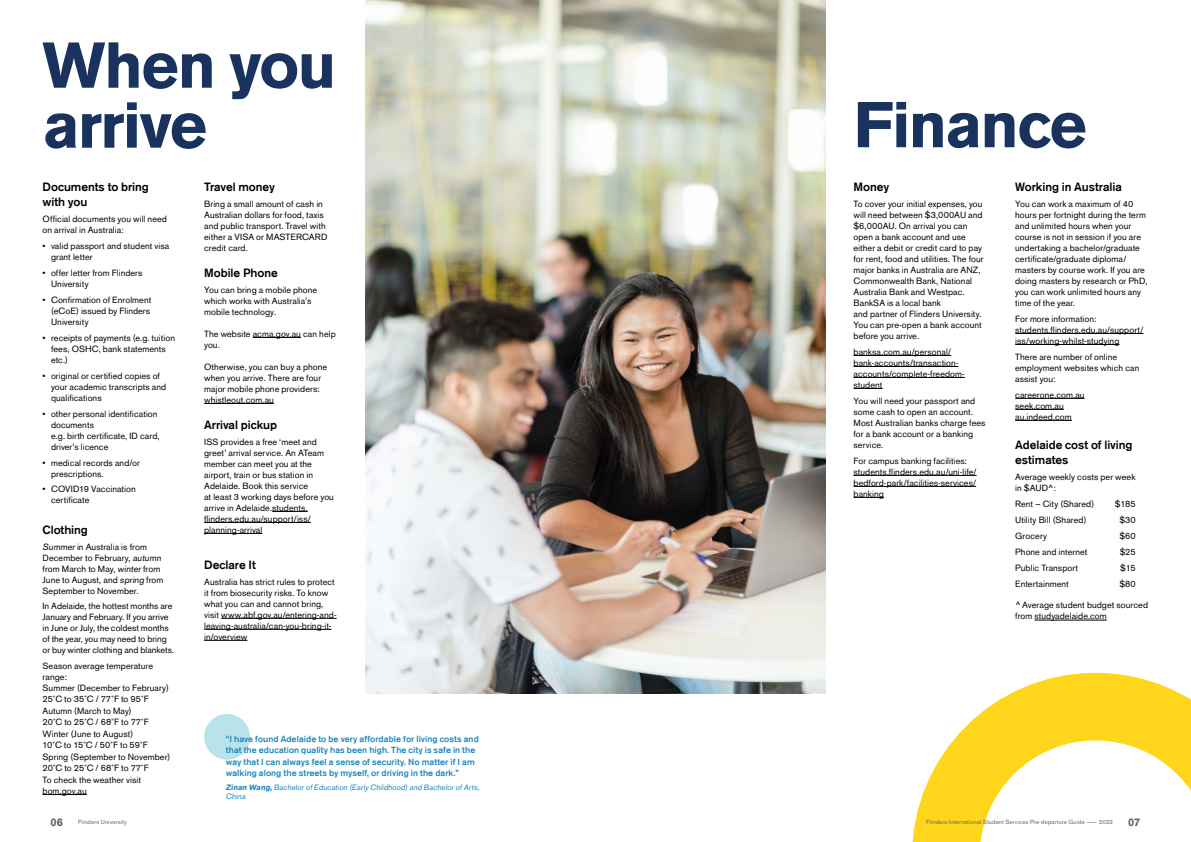
<style>
.page{position:relative;width:1191px;height:842px;background:#fff}
.page>*{position:absolute;margin:0;border:0;box-sizing:border-box;transform-origin:0 0}
.t1{font:700 64.1px/60px "Akzidenz Grotesk BE";letter-spacing:-.025em;color:#1a325e}
.t2{font:12px/15px "Berthold Akzidenz Grotesk BE Md 2";letter-spacing:-.005em;color:#000}
.t3{font:700 11px "Akzidenz Grotesk BE";color:#636466}
.t4{font:9px/11px "Akzidenz Grotesk BE";letter-spacing:.005em;color:#000}
.t5{font:8.8px/11.6px "Berthold Akzidenz Grotesk BE Md 2";letter-spacing:.005em;color:#1d87be}
.t6{font:7.7px/9.9px "Akzidenz Grotesk BE";color:#1d87be}
.t7{font:6px "Akzidenz Grotesk BE";letter-spacing:.025em;color:#636466}
.s1{font-weight:700}
</style>
<div class="page">
<hr style="left:853px;top:355px;width:98px;height:1px;background:#000">
<hr style="left:853px;top:366px;width:105px;height:1px;background:#000">
<hr style="left:853px;top:377px;width:111px;height:1px;background:#000">
<svg style="left:853px;top:388px;width:29px;height:1px"></svg>
<hr style="left:853px;top:475px;width:123px;height:1px;background:#000">
<hr style="left:853px;top:486px;width:123px;height:1px;background:#000">
<hr style="left:853px;top:497px;width:31px;height:1px;background:#000">
<hr style="left:1015px;top:333px;width:128px;height:1px;background:#000">
<hr style="left:1015px;top:344px;width:104px;height:1px;background:#000">
<hr style="left:1015px;top:398px;width:69px;height:1px;background:#000">
<hr style="left:1015px;top:409px;width:48px;height:1px;background:#000">
<hr style="left:1015px;top:420px;width:56px;height:1px;background:#000">
<hr style="left:1034px;top:620px;width:72px;height:1px;background:#000">
<img style="left:366px;top:0;width:459px;height:694px">
<hr style="left:43px;top:794px;width:44px;height:1px;background:#000">
<hr style="left:253px;top:337px;width:48px;height:1px;background:#000">
<hr style="left:204px;top:403px;width:70px;height:1px;background:#000">
<hr style="left:272px;top:511px;width:36px;height:1px;background:#000">
<hr style="left:204px;top:522px;width:107px;height:1px;background:#000">
<hr style="left:204px;top:533px;width:58px;height:1px;background:#000">
<hr style="left:221px;top:618px;width:116px;height:1px;background:#000">
<hr style="left:204px;top:629px;width:127px;height:1px;background:#000">
<hr style="left:204px;top:640px;width:43px;height:1px;background:#000">
<div style="left:204px;top:714px;width:46px;height:46px;background:#b9e3eb;border-radius:50%"></div>
<svg style="left:912px;top:672px;width:279px;height:170px"></svg>
<h1 class="t1" style="left:43px;top:36px;width:295px">When you arrive</h1>
<h2 class="t2" style="left:43px;top:179px;width:108px">Documents to bring with you</h2>
<p class="t4" style="left:43px;top:213px;width:126px">Official documents you will need on arrival in Australia:</p>
<p class="t4" style="left:51px;top:240px;width:120px;text-indent:-9px">• valid passport and student visa grant letter</p>
<p class="t4" style="left:51px;top:267px;width:93px;text-indent:-9px">• offer letter from Flinders<br>University</p>
<p class="t4" style="left:51px;top:294px;width:102px;text-indent:-9px">• Confirmation of Enrolment (eCoE) issued by Flinders<br>University</p>
<p class="t4" style="left:51px;top:332px;width:126px;text-indent:-9px">• receipts of payments (e.g. tuition fees, OSHC, bank statements etc.)</p>
<p class="t4" style="left:51px;top:370px;width:117px;text-indent:-9px">• original or certified copies of your academic transcripts and qualifications</p>
<p class="t4" style="left:51px;top:408px;width:110px;text-indent:-9px">• other personal identification documents<br>e.g. birth certificate, ID card, driver’s licence</p>
<p class="t4" style="left:51px;top:457px;width:90px;text-indent:-9px">• medical records and/or prescriptions.</p>
<p class="t4" style="left:51px;top:484px;width:86px;text-indent:-9px">• COVID19 Vaccination certificate</p>
<h2 class="t2" style="left:43px;top:522px;width:47px">Clothing</h2>
<p class="t4" style="left:43px;top:541px;width:122px">Summer in Australia is from<br>December to February, autumn from March to May, winter from<br>June to August, and spring from<br>September to November.</p>
<p class="t4" style="left:43px;top:601px;width:133px">In Adelaide, the hottest months are January and February. If you arrive in June or July, the coldest months of the year, you may need to bring or buy winter clothing and blankets.</p>
<p class="t4" style="left:43px;top:661px;width:128px">Season average temperature range:<br>Summer (December to February)<br>25˚C to 35˚C / 77˚F to 95˚F</p>
<p class="t4" style="left:43px;top:706px;width:108px">Autumn (March to May)<br>20˚C to 25˚C / 68˚F to 77˚F</p>
<p class="t4" style="left:43px;top:728px;width:107px">Winter (June to August)<br>10˚C to 15˚C / 50˚F to 59˚F</p>
<p class="t4" style="left:43px;top:751px;width:129px">Spring (September to November)<br>20˚C to 25˚C / 68˚F to 77˚F</p>
<p class="t4" style="left:43px;top:774px;width:100px">To check the weather visit bom.gov.au</p>
<h2 class="t2" style="left:204px;top:179px;width:72px">Travel money</h2>
<p class="t4" style="left:204px;top:198px;width:125px">Bring a small amount of cash in<br>Australian dollars for food, taxis and public transport. Travel with either a VISA or MASTERCARD credit card.</p>
<h2 class="t2" style="left:204px;top:265px;width:75px">Mobile Phone</h2>
<p class="t4" style="left:204px;top:284px;width:115px">You can bring a mobile phone which works with Australia’s mobile technology.</p>
<p class="t4" style="left:204px;top:328px;width:133px">The website acma.gov.au can help you.</p>
<p class="t4" style="left:204px;top:361px;width:125px">Otherwise, you can buy a phone when you arrive. There are four major mobile phone providers: whistleout.com.au</p>
<h2 class="t2" style="left:204px;top:417px;width:74px">Arrival pickup</h2>
<p class="t4" style="left:204px;top:436px;width:131px">ISS provides a free ‘meet and greet’ arrival service. An ATeam member can meet you at the airport, train or bus station in<br>Adelaide. Book this service<br>at least 3 working days before you arrive in Adelaide.students. flinders.edu.au/support/iss/ planning-arrival</p>
<h2 class="t2" style="left:204px;top:557px;width:53px">Declare It</h2>
<p class="t4" style="left:204px;top:576px;width:134px">Australia has strict rules to protect it from biosecurity risks. To know what you can and cannot bring, visit www.abf.gov.au/entering-and&shy;leaving-australia/can-you-bring-it&shy;in/overview</p>
<p class="t5" style="left:226px;top:733px;width:254px">“I have found Adelaide to be very affordable for living costs and that the education quality has been high. The city is safe in the way that I can always feel a sense of security. No matter if I am walking along the streets by myself, or driving in the dark.”</p>
<p class="t6" style="left:226px;top:782px;width:256px"><span class="s1">Zinan Wang,</span> Bachelor of Education (Early Childhood) and Bachelor of Arts,<br>China</p>
<h1 class="t1" style="left:853px;top:96px;width:235px">Finance</h1>
<h2 class="t2" style="left:853px;top:179px;width:37px">Money</h2>
<p class="t4" style="left:853px;top:198px;width:131px">To cover your initial expenses, you will need between $3,000AU and $6,000AU. On arrival you can open a bank account and use either a debit or credit card to pay for rent, food and utilities. The four major banks in Australia are ANZ,<br>Commonwealth Bank, National<br>Australia Bank and Westpac.<br>BankSA is a local bank<br>and partner of Flinders University.<br>You can pre-open a bank account before you arrive.</p>
<p class="t4" style="left:853px;top:346px;width:113px">banksa.com.au/personal/ bank-accounts/transaction&shy;accounts/complete-freedom&shy;student</p>
<p class="t4" style="left:853px;top:395px;width:134px">You will need your passport and some cash to open an account.<br>Most Australian banks charge fees for a bank account or a banking service.</p>
<p class="t4" style="left:853px;top:455px;width:125px">For campus banking facilities: students.flinders.edu.au/uni-life/ bedford-park/facilities-services/ banking</p>
<h2 class="t2" style="left:1015px;top:179px;width:108px">Working in Australia</h2>
<p class="t4" style="left:1015px;top:198px;width:134px">You can work a maximum of 40 hours per fortnight during the term and unlimited hours when your course is not in session if you are undertaking a bachelor/graduate certificate/graduate diploma/ masters by course work. If you are doing masters by research or PhD, you can work unlimited hours any time of the year.</p>
<p class="t4" style="left:1015px;top:313px;width:130px">For more information: students.flinders.edu.au/support/ iss/working-whilst-studying</p>
<p class="t4" style="left:1015px;top:351px;width:126px">There are number of online employment websites which can assist you:</p>
<p class="t4" style="left:1015px;top:389px;width:71px">careerone.com.au seek.com.au au.indeed.com</p>
<h2 class="t2" style="left:1015px;top:438px;width:119px">Adelaide cost of living estimates</h2>
<p class="t4" style="left:1015px;top:472px;width:122px">Average weekly costs per week in $AUD^:</p>
<p class="t4" style="left:1015px;top:499px;width:80px">Rent – City (Shared)</p>
<p class="t4" style="left:1114px;top:499px;width:22px">$185</p>
<p class="t4" style="left:1015px;top:515px;width:73px">Utility Bill (Shared)</p>
<p class="t4" style="left:1119px;top:515px;width:18px">$30</p>
<p class="t4" style="left:1015px;top:531px;width:33px">Grocery</p>
<p class="t4" style="left:1119px;top:531px;width:18px">$60</p>
<p class="t4" style="left:1015px;top:547px;width:74px">Phone and internet</p>
<p class="t4" style="left:1119px;top:547px;width:18px">$25</p>
<p class="t4" style="left:1015px;top:563px;width:64px">Public Transport</p>
<p class="t4" style="left:1120px;top:563px;width:17px">$15</p>
<p class="t4" style="left:1015px;top:578px;width:55px">Entertainment</p>
<p class="t4" style="left:1119px;top:578px;width:18px">$80</p>
<p class="t4" style="left:1015px;top:600px;width:134px">^Average student budget sourced from studyadelaide.com</p>
<p class="t3" style="left:51px;top:815px;width:14px">06</p>
<p class="t7" style="left:78px;top:818px;width:50px">Flinders University</p>
<p class="t7" style="left:926px;top:818px;width:188px">Flinders International Student Services Pre-departure Guide — 2022</p>
<p class="t3" style="left:1128px;top:815px;width:14px">07</p>
</div>
